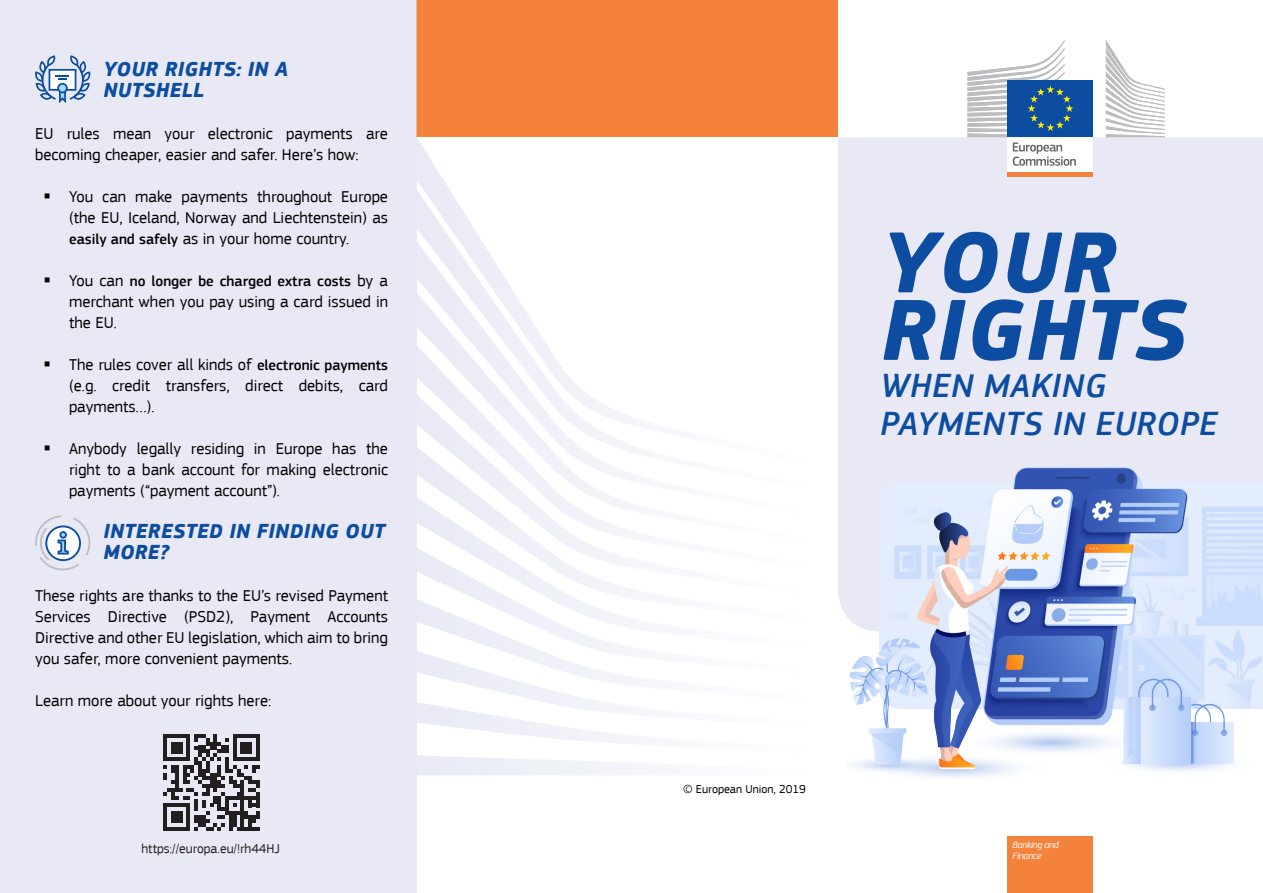
<style>
.page{position:relative;width:1263px;height:893px;background:#fff}
.page>*{position:absolute;margin:0;border:0;box-sizing:border-box;transform-origin:0 0}
.t1{font:italic 700 90px/67.5px "EC Square Sans Pro";letter-spacing:.02em;color:#0d4da1}
.t2{font:italic 500 34.5px/37.5px "EC Square Sans Pro";letter-spacing:.02em;color:#0d4da1}
.t3{font:italic 700 21px/21px "EC Square Sans Pro";letter-spacing:.02em;color:#0d4da1}
.t4{font:16.5px/21px "EC Square Sans Pro";color:#000;text-align:justify}
.t5{font:500 15px "EC Square Sans Pro";color:#000}
.t6{font:13.5px "EC Square Sans Pro";color:#231f20}
.t7{font:12px "EC Square Sans Pro";color:#000}
.t8{font:italic 9.75px/11.7px "EC Square Sans Pro";letter-spacing:-.03em;color:#fff}
.s1{font-weight:500;font-size:15px}
.s2{font-weight:400;font-size:16.5px}
</style>
<div class="page">
<div style="left:417px;top:0;width:421px;height:137px;background:#f4823b"></div>
<svg style="left:417px;top:138px;width:32px;height:51px"></svg>
<svg style="left:452px;top:543px;width:144px;height:5px"></svg>
<svg style="left:417px;top:548px;width:217px;height:51px"></svg>
<svg style="left:417px;top:599px;width:217px;height:176px"></svg>
<svg style="left:417px;top:189px;width:65px;height:52px;fill:#ebecf6"></svg>
<svg style="left:417px;top:241px;width:97px;height:52px;fill:#ecedf7"></svg>
<svg style="left:417px;top:293px;width:217px;height:250px"></svg>
<div style="left:838px;top:137px;width:425px;height:479px;background:#e8e9f4"></div>
<div style="left:1008px;top:836px;width:85px;height:57px;background:#f4823b"></div>
<img style="left:847px;top:467px;width:416px;height:311px">
<div style="left:0;top:0;width:417px;height:893px;background:#e8e9f4"></div>
<div style="left:1008px;top:136px;width:85px;height:37px;background:#fff"></div>
<svg style="left:1013px;top:143px;width:63px;height:23px"></svg>
<div style="left:1008px;top:172px;width:85px;height:5px;background:#f4823c"></div>
<svg style="left:1106px;top:40px;width:59px;height:97px"></svg>
<div style="left:1008px;top:80px;width:85px;height:57px;background:#0d4da1"></div>
<svg style="left:967px;top:40px;width:106px;height:97px"></svg>
<svg style="left:163px;top:734px;width:97px;height:97px"></svg>
<svg style="left:35px;top:55px;width:56px;height:48px"></svg>
<svg style="left:35px;top:515px;width:56px;height:55px"></svg>
<p class="t3" style="left:103px;top:60px;width:186px">YOUR RIGHTS: IN A<br>NUTSHELL</p>
<p class="t4" style="left:35px;top:123px;width:354px">EU rules mean your electronic payments are becoming cheaper, easier and safer. Here’s how:</p>
<p class="t4" style="left:69px;top:186px;width:320px">You can make payments throughout Europe (the EU, Iceland, Norway and Liechtenstein) as <span class="s1">easily and safely</span> as in your home country.</p>
<p class="t5" style="left:69px;top:273px;width:320px"><span class="s2">You can</span> no longer be charged extra costs <span class="s2">by a</span></p>
<p class="t4" style="left:69px;top:291px;width:320px">merchant when you pay using a card issued in the EU.</p>
<p class="t4" style="left:69px;top:354px;width:320px">The rules cover all kinds of <span class="s1">electronic payments </span>(e.g. credit transfers, direct debits, card payments…).</p>
<p class="t4" style="left:69px;top:438px;width:320px">Anybody legally residing in Europe has the right to a bank account for making electronic payments (“payment account”).</p>
<p class="t3" style="left:103px;top:522px;width:283px">INTERESTED IN FINDING OUT<br>MORE?</p>
<p class="t4" style="left:35px;top:585px;width:354px">These rights are thanks to the EU’s revised Payment Services Directive (PSD2), Payment Accounts Directive and other EU legislation, which aim to bring you safer, more convenient payments.</p>
<p class="t4" style="left:35px;top:690px;width:238px">Learn more about your rights here:</p>
<p class="t6" style="left:141px;top:841px;width:140px">https://europa.eu/!rh44HJ</p>
<p class="t1" style="left:881px;top:232px;width:307px">YOUR<br>RIGHTS</p>
<p class="t2" style="left:881px;top:368px;width:338px">WHEN MAKING<br>PAYMENTS IN EUROPE</p>
<p class="t7" style="left:683px;top:782px;width:124px">© European Union, 2019</p>
<p class="t8" style="left:1012px;top:838px;width:48px">Banking and<br>Finance</p>
</div>
